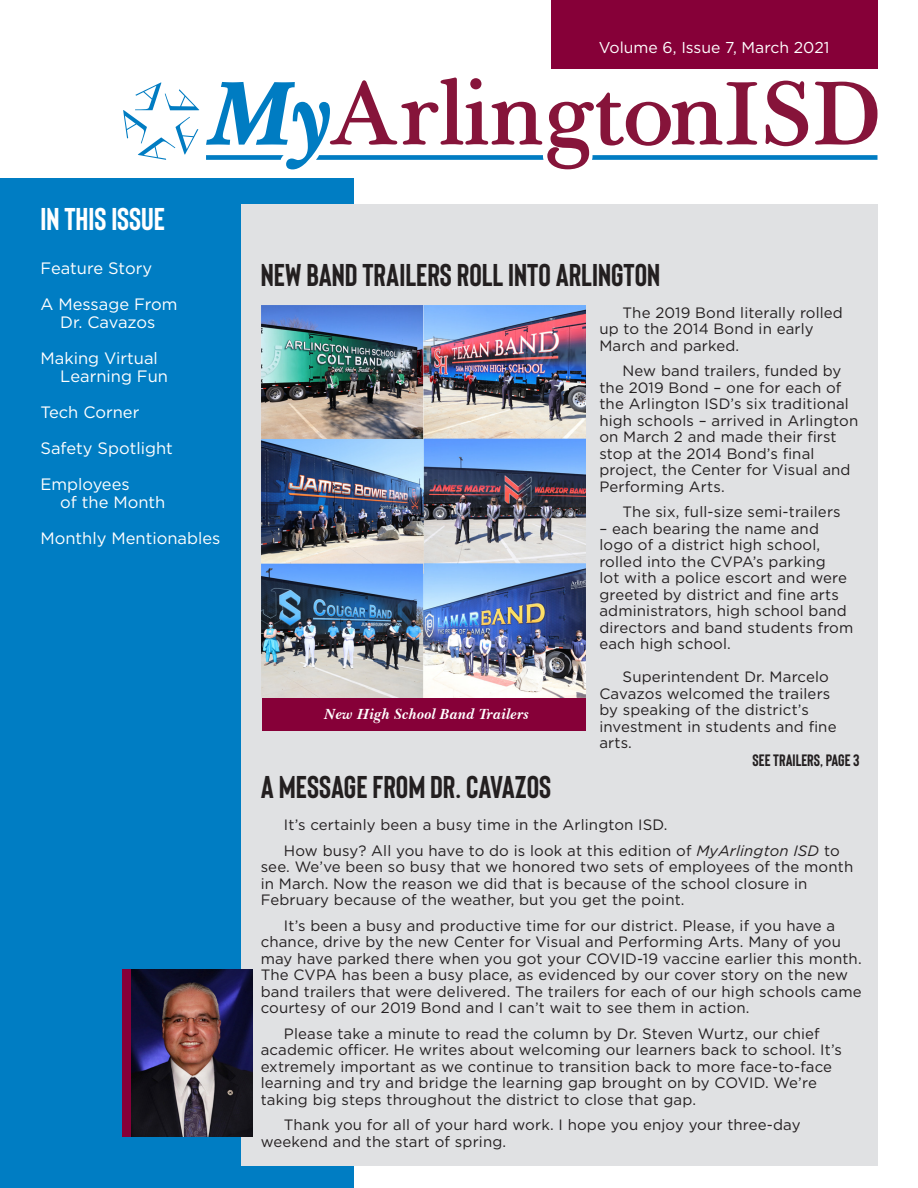
<style>
.page{position:relative;width:918px;height:1188px;background:#fff}
.page>*{position:absolute;margin:0;border:0;box-sizing:border-box;transform-origin:0 0}
.t1{font:700 31.5px "Bison";color:#231f20}
.t2{font:700 31.5px "Bison";color:#fff}
.t3{font:16.5px "Gotham";color:#fff}
.t4{font:700 16.5px "Bison";color:#231f20}
.t5{font:15.75px "Gotham";color:#fff}
.t6{font:15px/16.5px "Gotham";letter-spacing:.01em;color:#231f20}
.t7{font:italic 700 15px "Baskerville BT";color:#fff}
.s1{font-style:italic}
</style>
<div class="page">
<div style="left:0;top:178px;width:353px;height:1010px;background:#007dc3"></div>
<div style="left:551px;top:0;width:327px;height:69px;background:#860038"></div>
<div style="left:241px;top:204px;width:637px;height:962px;background:#e0e1e3"></div>
<svg style="left:123px;top:82px;width:76px;height:78px"></svg>
<svg style="left:206px;top:78px;width:672px;height:91px"></svg>
<div style="left:123px;top:970px;width:129px;height:167px;background:#860038"></div>
<img style="left:132px;top:970px;width:120px;height:167px">
<div style="left:262px;top:697px;width:324px;height:34px;background:#860038"></div>
<img style="left:262px;top:306px;width:324px;height:391px">
<p class="t5" style="left:599px;top:37px;width:232px">Volume 6, Issue 7, March 2021</p>
<p class="t2" style="left:40px;top:199px;width:126px">IN THIS ISSUE</p>
<p class="t3" style="left:40px;top:257px;width:113px">Feature Story</p>
<p class="t3" style="left:40px;top:293px;width:139px">A Message From</p>
<p class="t3" style="left:60px;top:311px;width:97px">Dr. Cavazos</p>
<p class="t3" style="left:40px;top:347px;width:119px">Making Virtual</p>
<p class="t3" style="left:60px;top:365px;width:109px">Learning Fun</p>
<p class="t3" style="left:40px;top:401px;width:100px">Tech Corner</p>
<p class="t3" style="left:40px;top:437px;width:134px">Safety Spotlight</p>
<p class="t3" style="left:40px;top:473px;width:91px">Employees</p>
<p class="t3" style="left:60px;top:491px;width:107px">of the Month</p>
<p class="t3" style="left:40px;top:527px;width:181px">Monthly Mentionables</p>
<p class="t1" style="left:261px;top:255px;width:401px">NEW BAND TRAILERS ROLL INTO ARLINGTON</p>
<p class="t7" style="left:324px;top:705px;width:207px">New High School Band Trailers</p>
<p class="t6" style="left:599px;top:304px;width:245px;text-indent:23px">The 2019 Bond literally rolled up to the 2014 Bond in early<br>March and parked.</p>
<p class="t6" style="left:599px;top:362px;width:260px;text-indent:23px">New band trailers, funded by the 2019 Bond – one for each of the Arlington ISD’s six traditional high schools – arrived in Arlington on March 2 and made their first stop at the 2014 Bond’s final project, the Center for Visual and<br>Performing Arts.</p>
<p class="t6" style="left:623px;top:503px;width:220px">The six, full-size semi-trailers</p>
<p class="t6" style="left:599px;top:520px;width:255px">– each bearing the name and logo of a district high school, rolled into the CVPA’s parking<br>lot with a police escort and were greeted by district and fine arts administrators, high school band directors and band students from each high school.</p>
<p class="t6" style="left:599px;top:668px;width:239px;text-indent:23px">Superintendent Dr. Marcelo<br>Cavazos welcomed the trailers by speaking of the district’s investment in students and fine arts.</p>
<p class="t4" style="left:753px;top:750px;width:108px">SEE TRAILERS, PAGE 3</p>
<p class="t1" style="left:261px;top:767px;width:292px">A MESSAGE FROM DR. CAVAZOS</p>
<p class="t6" style="left:284px;top:816px;width:385px">It’s certainly been a busy time in the Arlington ISD.</p>
<p class="t6" style="left:261px;top:842px;width:594px;text-indent:23px">How busy? All you have to do is look at this edition of <span class="s1">MyArlington ISD</span> to see. We’ve been so busy that we honored two sets of employees of the month in March. Now the reason we did that is because of the school closure in February because of the weather, but you get the point.</p>
<p class="t6" style="left:261px;top:917px;width:603px;text-indent:23px">It’s been a busy and productive time for our district. Please, if you have a chance, drive by the new Center for Visual and Performing Arts. Many of you may have parked there when you got your COVID-19 vaccine earlier this month.<br>The CVPA has been a busy place, as evidenced by our cover story on the new band trailers that were delivered. The trailers for each of our high schools came courtesy of our 2019 Bond and I can’t wait to see them in action.</p>
<p class="t6" style="left:261px;top:1025px;width:583px;text-indent:23px">Please take a minute to read the column by Dr. Steven Wurtz, our chief academic officer. He writes about welcoming our learners back to school. It’s extremely important as we continue to transition back to more face-to-face learning and try and bridge the learning gap brought on by COVID. We’re taking big steps throughout the district to close that gap.</p>
<p class="t6" style="left:261px;top:1116px;width:542px;text-indent:23px">Thank you for all of your hard work. I hope you enjoy your three-day weekend and the start of spring.</p>
</div>
